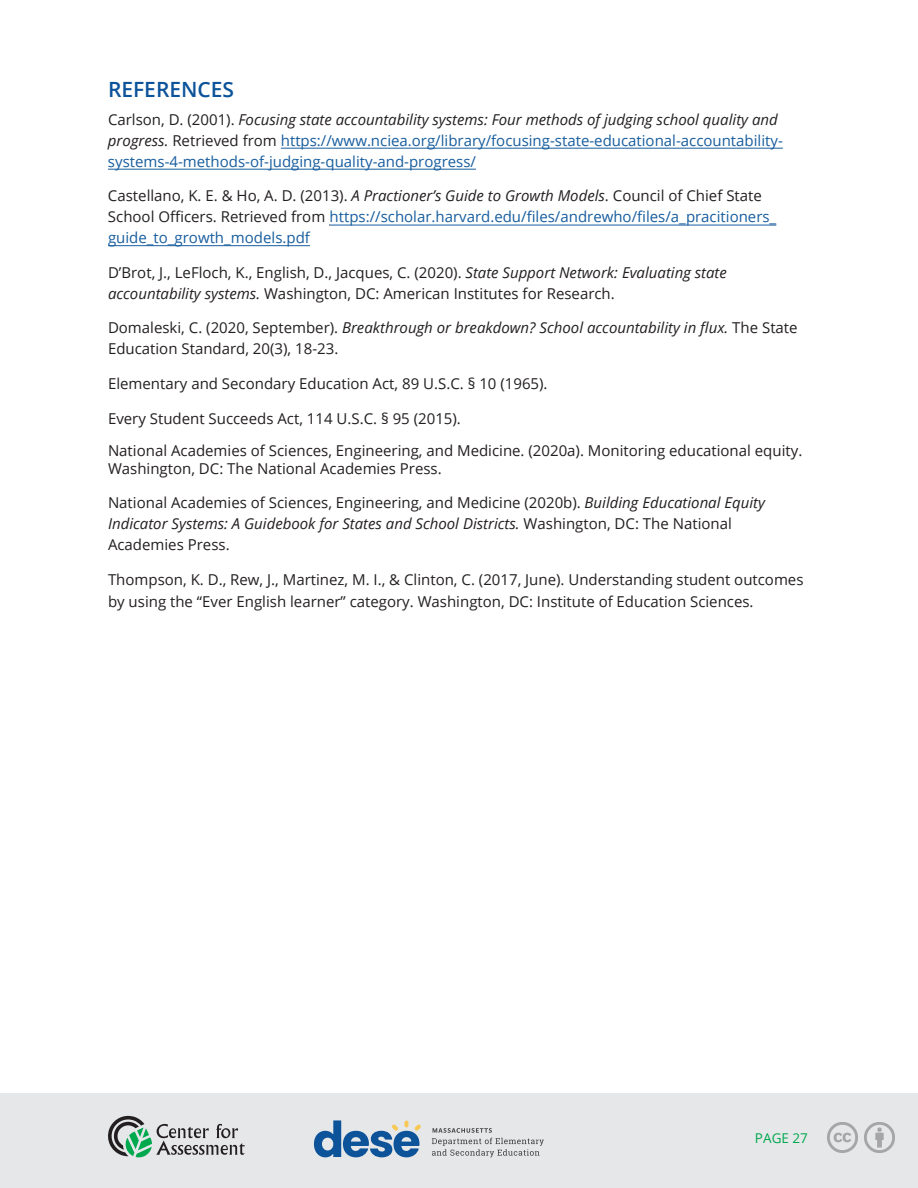
<style>
.page{position:relative;width:918px;height:1188px;background:#fff}
.page>*{position:absolute;margin:0;border:0;box-sizing:border-box;transform-origin:0 0}
.t1{font:600 21px "Open Sans";color:#0c539a}
.t2{font:15px/21px "Open Sans";color:#231f20}
.t3{font:15px/21px "Open Sans";color:#175d9e}
.t4{font:13.5px "Open Sans";color:#00a84e}
.s1{color:#231f20}
.s2{font-style:italic;color:#231f20}
.s3{font-style:italic}
</style>
<div class="page">
<div style="left:0;top:1094px;width:918px;height:94px;background:#e6e7e9"></div>
<svg style="left:108px;top:1116px;width:137px;height:41px"></svg>
<img style="left:865px;top:1122px;width:30px;height:31px">
<img style="left:827px;top:1122px;width:31px;height:30px">
<svg style="left:314px;top:1120px;width:107px;height:37px"></svg>
<svg style="left:432px;top:1128px;width:112px;height:29px"></svg>
<hr style="left:281px;top:148px;width:502px;height:1px;background:#175d9e">
<hr style="left:108px;top:169px;width:368px;height:1px;background:#175d9e">
<hr style="left:330px;top:225px;width:446px;height:1px;background:#175d9e">
<hr style="left:108px;top:245px;width:202px;height:1px;background:#175d9e">
<p class="t1" style="left:108px;top:75px;width:128px">REFERENCES</p>
<p class="t3" style="left:108px;top:108px;width:676px"><span class="s1">Carlson, D. (2001).</span> <span class="s2">Focusing state accountability systems: Four methods of judging school quality and progress.</span> <span class="s1">Retrieved from</span> https://www.nciea.org/library/focusing-state-educational-accountability&shy;systems-4-methods-of-judging-quality-and-progress/</p>
<p class="t3" style="left:108px;top:185px;width:670px"><span class="s1">Castellano, K. E. &amp; Ho, A. D. (2013).</span> <span class="s2">A Practioner’s Guide to Growth Models</span><span class="s1">. Council of Chief State<br>School Officers. Retrieved from</span> https://scholar.harvard.edu/files/andrewho/files/a_pracitioners_ guide_to_growth_models.pdf</p>
<p class="t2" style="left:108px;top:262px;width:620px">D’Brot, J., LeFloch, K., English, D., Jacques, C. (2020). <span class="s3">State Support Network: Evaluating state accountability systems.</span> Washington, DC: American Institutes for Research.</p>
<p class="t2" style="left:108px;top:317px;width:691px">Domaleski, C. (2020, September). <span class="s3">Breakthrough or breakdown? School accountability in flux.</span> The State<br>Education Standard, 20(3), 18-23.</p>
<p class="t2" style="left:108px;top:373px;width:441px">Elementary and Secondary Education Act, 89 U.S.C. § 10 (1965).</p>
<p class="t2" style="left:108px;top:402px;width:696px;line-height:32.2px">Every Student Succeeds Act, 114 U.S.C. § 95 (2015).<br>National Academies of Sciences, Engineering, and Medicine. (2020a). Monitoring educational equity.</p>
<p class="t2" style="left:108px;top:457px;width:335px">Washington, DC: The National Academies Press.</p>
<p class="t2" style="left:108px;top:492px;width:659px">National Academies of Sciences, Engineering, and Medicine (2020b). <span class="s3">Building Educational Equity<br>Indicator Systems: A Guidebook for States and School Districts.</span> Washington, DC: The National<br>Academies Press.</p>
<p class="t2" style="left:108px;top:567px;width:697px;line-height:22.6px">Thompson, K. D., Rew, J., Martinez, M. I., &amp; Clinton, C. (2017, June). Understanding student outcomes by using the “Ever English learner” category. Washington, DC: Institute of Education Sciences.</p>
<p class="t4" style="left:755px;top:1129px;width:54px">PAGE 27</p>
</div>
